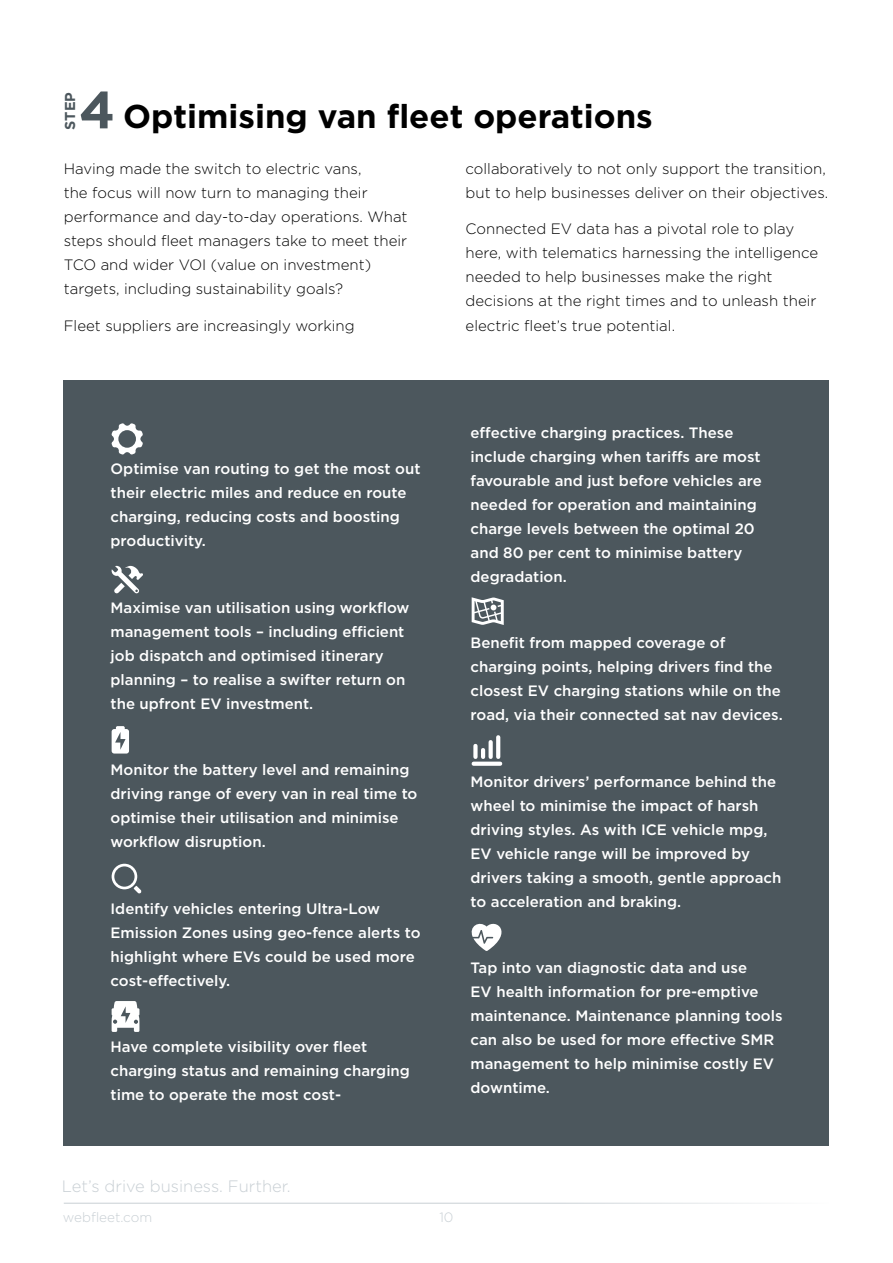
<style>
.page{position:relative;width:893px;height:1263px;background:#fff}
.page>*{position:absolute;margin:0;border:0;box-sizing:border-box;transform-origin:0 0}
.t1{font:700 52.35px "Gotham";color:#4c575d}
.t2{font:700 33px "Gotham";color:#000}
.t3{font:300 16.5px "Gotham";color:#c8cfd4}
.t4{font:500 15px/24px "Gotham";color:#fff}
.t5{font:300 15px/24px "Gotham";color:#000}
.t6{font:700 14.4px "Gotham";color:#4c575d}
.t7{font:300 13.5px "Gotham";color:#c8cfd4}
</style>
<div class="page">
<hr style="left:64px;top:1203px;width:765px;height:1px;background:#c8cfd4">
<div style="left:64px;top:380px;width:765px;height:765px;background:#4c575d"></div>
<svg style="left:112px;top:726px;width:17px;height:27px"></svg>
<div style="left:473px;top:744px;width:5px;height:15px;background:#fff;border-radius:2px"></div>
<svg style="left:481px;top:748px;width:4px;height:11px"></svg>
<div style="left:488px;top:740px;width:5px;height:19px;background:#fff;border-radius:2px"></div>
<svg style="left:496px;top:735px;width:4px;height:24px"></svg>
<div style="left:472px;top:761px;width:30px;height:5px;background:#fff;border-radius:2px"></div>
<svg style="left:111px;top:423px;width:32px;height:32px"></svg>
<svg style="left:112px;top:565px;width:31px;height:28px"></svg>
<svg style="left:112px;top:864px;width:29px;height:29px"></svg>
<svg style="left:471px;top:923px;width:31px;height:28px"></svg>
<svg style="left:472px;top:597px;width:32px;height:28px"></svg>
<svg style="left:112px;top:1001px;width:27px;height:31px"></svg>
<p class="t6" style="left:61px;top:130px;width:39px;rotate:-90deg">STEP</p>
<h1 class="t1" style="left:79px;top:75px;width:38px">4</h1>
<h2 class="t2" style="left:123px;top:95px;width:531px">Optimising van fleet operations</h2>
<p class="t5" style="left:64px;top:156px;width:345px">Having made the switch to electric vans,<br>the focus will now turn to managing their performance and day-to-day operations. What steps should fleet managers take to meet their TCO and wider VOI (value on investment) targets, including sustainability goals?</p>
<p class="t5" style="left:64px;top:313px;width:292px">Fleet suppliers are increasingly working</p>
<p class="t5" style="left:466px;top:156px;width:364px">collaboratively to not only support the transition, but to help businesses deliver on their objectives.</p>
<p class="t5" style="left:466px;top:217px;width:354px">Connected EV data has a pivotal role to play here, with telematics harnessing the intelligence needed to help businesses make the right decisions at the right times and to unleash their electric fleet’s true potential.</p>
<p class="t4" style="left:111px;top:457px;width:312px">Optimise van routing to get the most out their electric miles and reduce en route charging, reducing costs and boosting productivity.</p>
<p class="t4" style="left:111px;top:595px;width:300px">Maximise van utilisation using workflow management tools – including efficient job dispatch and optimised itinerary planning – to realise a swifter return on the upfront EV investment.</p>
<p class="t4" style="left:111px;top:758px;width:308px">Monitor the battery level and remaining driving range of every van in real time to optimise their utilisation and minimise workflow disruption.</p>
<p class="t4" style="left:111px;top:896px;width:311px">Identify vehicles entering Ultra-Low Emission Zones using geo-fence alerts to highlight where EVs could be used more cost-effectively.</p>
<p class="t4" style="left:111px;top:1035px;width:301px">Have complete visibility over fleet charging status and remaining charging time to operate the most cost-</p>
<p class="t4" style="left:471px;top:420px;width:293px">effective charging practices. These include charging when tariffs are most favourable and just before vehicles are needed for operation and maintaining charge levels between the optimal 20 and 80 per cent to minimise battery degradation.</p>
<p class="t4" style="left:471px;top:630px;width:314px">Benefit from mapped coverage of charging points, helping drivers find the closest EV charging stations while on the road, via their connected sat nav devices.</p>
<p class="t4" style="left:471px;top:769px;width:312px">Monitor drivers’ performance behind the wheel to minimise the impact of harsh driving styles. As with ICE vehicle mpg, EV vehicle range will be improved by drivers taking a smooth, gentle approach to acceleration and braking.</p>
<p class="t4" style="left:471px;top:956px;width:313px">Tap into van diagnostic data and use<br>EV health information for pre-emptive maintenance. Maintenance planning tools can also be used for more effective SMR management to help minimise costly EV downtime.</p>
<p class="t3" style="left:62px;top:1176px;width:230px">Let’s drive business. Further.</p>
<p class="t7" style="left:63px;top:1208px;width:91px">webfleet.com</p>
<p class="t7" style="left:439px;top:1208px;width:16px">10</p>
</div>
